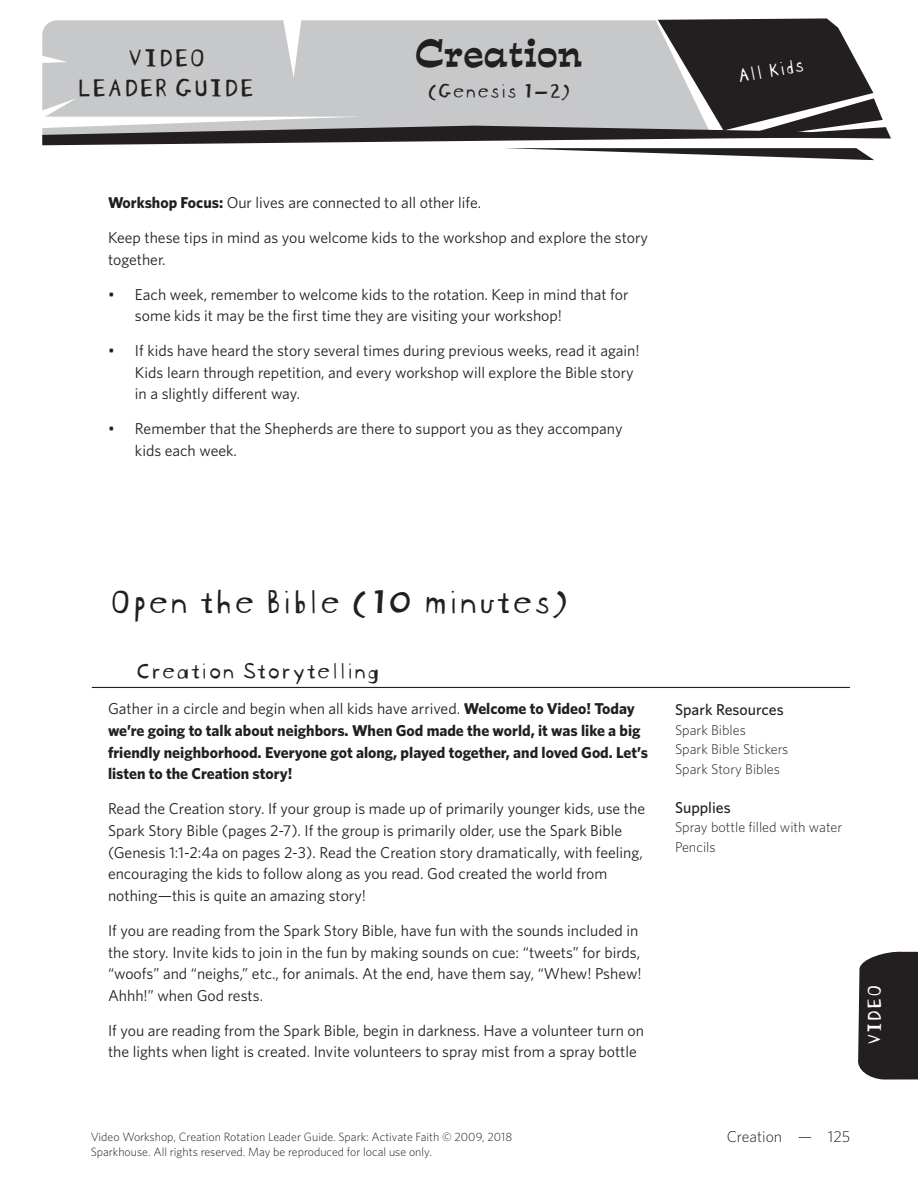
<style>
.page{position:relative;width:918px;height:1188px;background:#fff}
.page>*{position:absolute;margin:0;border:0;box-sizing:border-box;transform-origin:0 0}
.t1{font:36px "Blockhead Unplugged";color:#231f20}
.t2{font:36px "Estro Font";color:#231f20}
.t3{font:27px/30px "Blockhead Unplugged";color:#231f20;text-align:center}
.t4{font:24px "Blockhead Unplugged";color:#231f20}
.t5{font:21px "Blockhead Unplugged";color:#231f20}
.t6{font:21px "Blockhead Unplugged";color:#fff}
.t7{font:15.75px/21.8px "Whitney";color:#231f20}
.t8{font:700 15.75px/21.8px "Whitney";color:#231f20}
.t9{font:500 15.75px "Whitney";color:#231f20}
.t10{font:300 15.75px "Whitney";color:#231f20}
.t11{font:300 14.25px/19.5px "Whitney";color:#231f20}
.t12{font:300 12px/15px "Whitney";color:#231f20}
.s1{font-weight:700}
.s2{font-weight:400}
</style>
<div class="page">
<svg style="left:42px;top:18px;width:849px;height:142px"></svg>
<hr style="left:92px;top:687px;width:758px;height:1px;background:#231f20">
<svg style="left:858px;top:951px;width:60px;height:129px;background:#302c2d"></svg>
<h2 class="t3" style="left:76px;top:39px;width:179px">VIDEO<br>LEADER GUIDE</h2>
<h1 class="t2" style="left:415px;top:28px;width:169px">Creation</h1>
<h3 class="t5" style="left:427px;top:74px;width:145px">(Genesis 1—2)</h3>
<p class="t7" style="left:108px;top:192px;width:375px"><span class="s1">Workshop Focus:</span> Our lives are connected to all other life.</p>
<p class="t7" style="left:108px;top:226px;width:542px">Keep these tips in mind as you welcome kids to the workshop and explore the story together.</p>
<p class="t7" style="left:135px;top:283px;width:495px;text-indent:-27px">• Each week, remember to welcome kids to the rotation. Keep in mind that for some kids it may be the first time they are visiting your workshop!</p>
<p class="t7" style="left:135px;top:339px;width:506px;text-indent:-27px">• If kids have heard the story several times during previous weeks, read it again!<br>Kids learn through repetition, and every workshop will explore the Bible story in a slightly different way.</p>
<p class="t7" style="left:135px;top:417px;width:489px;text-indent:-27px">• Remember that the Shepherds are there to support you as they accompany kids each week.</p>
<h3 class="t6" style="left:734px;top:59px;width:69px;rotate:-10deg">All Kids</h3>
<h1 class="t1" style="left:108px;top:572px;width:462px">Open the Bible (10 minutes)</h1>
<h3 class="t4" style="left:135px;top:651px;width:246px">Creation Storytelling</h3>
<p class="t8" style="left:108px;top:697px;width:542px"><span class="s2">Gather in a circle and begin when all kids have arrived.</span> Welcome to Video! Today we’re going to talk about neighbors. When God made the world, it was like a big friendly neighborhood. Everyone got along, played together, and loved God. Let’s listen to the Creation story!</p>
<p class="t7" style="left:108px;top:797px;width:539px">Read the Creation story. If your group is made up of primarily younger kids, use the Spark Story Bible (pages 2-7). If the group is primarily older, use the Spark Bible (Genesis 1:1-2:4a on pages 2-3). Read the Creation story dramatically, with feeling, encouraging the kids to follow along as you read. God created the world from nothing—this is quite an amazing story!</p>
<p class="t7" style="left:108px;top:919px;width:535px">If you are reading from the Spark Story Bible, have fun with the sounds included in the story. Invite kids to join in the fun by making sounds on cue: “tweets” for birds, “woofs” and “neighs,” etc., for animals. At the end, have them say, “Whew! Pshew!<br>Ahhh!” when God rests.</p>
<p class="t7" style="left:108px;top:1019px;width:538px">If you are reading from the Spark Bible, begin in darkness. Have a volunteer turn on the lights when light is created. Invite volunteers to spray mist from a spray bottle</p>
<p class="t12" style="left:91px;top:1129px;width:423px">Video Workshop, Creation Rotation Leader Guide. Spark: Activate Faith © 2009, 2018<br>Sparkhouse. All rights reserved. May be reproduced for local use only.</p>
<p class="t9" style="left:675px;top:699px;width:110px">Spark Resources</p>
<p class="t11" style="left:675px;top:720px;width:115px">Spark Bibles<br>Spark Bible Stickers<br>Spark Story Bibles</p>
<p class="t9" style="left:675px;top:797px;width:57px">Supplies</p>
<p class="t11" style="left:675px;top:817px;width:169px">Spray bottle filled with water<br>Pencils</p>
<h3 class="t6" style="left:857px;top:1047px;width:63px;rotate:-90deg">VIDEO</h3>
<p class="t10" style="left:727px;top:1126px;width:125px">Creation — 125</p>
</div>
